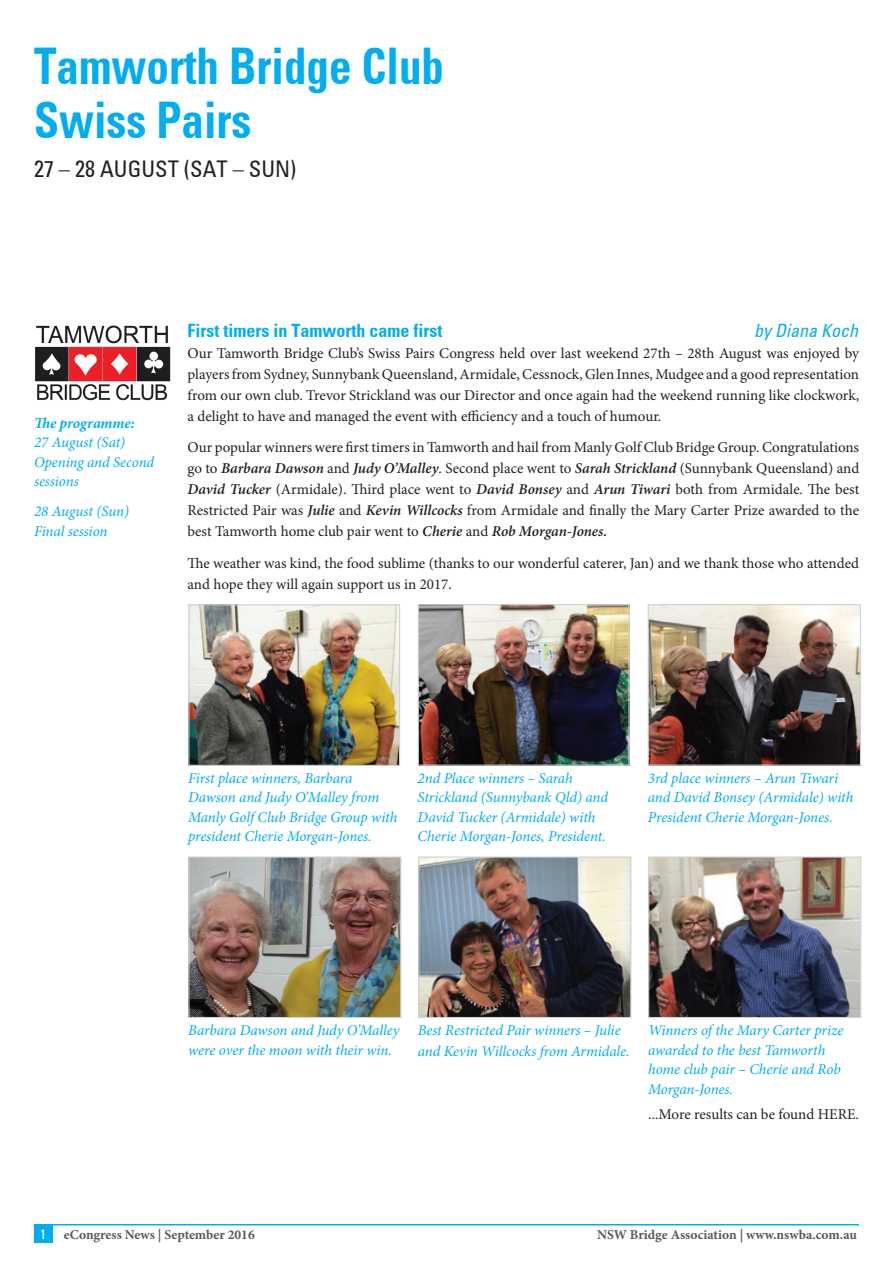
<style>
.page{position:relative;width:893px;height:1263px;background:#fff}
.page>*{position:absolute;margin:0;border:0;box-sizing:border-box;transform-origin:0 0}
.t1{font:700 condensed 49.5px/54px "Nova Condensed S Si";color:#00aeef;scale:.91 1}
.t2{font:22.5px "Nova Condensed S Si Condensed";color:#231f20}
.t3{font:700 condensed 18px "Nova Condensed S Si";color:#00aeef}
.t4{font:italic condensed 18px "Nova Condensed S Si";color:#00aeef}
.t5{font:15px/21px "Minion Pro";letter-spacing:-.005em;color:#231f20;text-align:justify}
.t6{font:italic 15px/19.5px "Minion Pro";letter-spacing:-.005em;color:#00aeef}
.t7{font:italic 700 15px "Minion Pro";letter-spacing:-.005em;color:#00aeef}
.t8{font:700 13.5px "Minion Pro";color:#57585a}
.t9{font:13.5px "Nova Condensed S Si Condensed";color:#fff}
.s1{font-weight:600;font-style:italic}
</style>
<div class="page">
<hr style="left:34px;top:1224px;width:825px;height:1px;background:#00aeef">
<div style="left:34px;top:1224px;width:18px;height:18px;background:#00aeef"></div>
<img style="left:190px;top:606px;width:208px;height:158px">
<div style="left:188px;top:604px;width:212px;height:162px;border:1px solid #d1d2d4"></div>
<img style="left:190px;top:858px;width:209px;height:158px">
<div style="left:188px;top:856px;width:213px;height:162px;border:1px solid #d1d2d4"></div>
<img style="left:420px;top:858px;width:209px;height:158px">
<div style="left:418px;top:856px;width:213px;height:162px;border:1px solid #d1d2d4"></div>
<img style="left:650px;top:858px;width:209px;height:158px">
<div style="left:648px;top:856px;width:213px;height:162px;border:1px solid #d1d2d4"></div>
<img style="left:650px;top:606px;width:209px;height:158px">
<div style="left:648px;top:604px;width:213px;height:162px;border:1px solid #d1d2d4"></div>
<img style="left:420px;top:606px;width:208px;height:158px">
<div style="left:418px;top:604px;width:212px;height:162px;border:1px solid #d1d2d4"></div>
<img style="left:35px;top:325px;width:135px;height:75px">
<h1 class="t1" style="left:34px;top:39px;width:452px">Tamworth Bridge Club<br>Swiss Pairs</h1>
<h2 class="t2" style="left:34px;top:154px;width:264px">27 – 28 AUGUST (SAT – SUN)</h2>
<p class="t7" style="left:34px;top:412px;width:102px">The programme:</p>
<p class="t6" style="left:34px;top:433px;width:122px">27 August (Sat)<br>Opening and Second sessions</p>
<p class="t6" style="left:34px;top:502px;width:97px">28 August (Sun)<br>Final session</p>
<p class="t3" style="left:187px;top:319px;width:256px">First timers in Tamworth came first</p>
<p class="t4" style="left:754px;top:319px;width:105px">by Diana Koch</p>
<p class="t5" style="left:187px;top:342px;width:673px">Our Tamworth Bridge Club’s Swiss Pairs Congress held over last weekend 27th – 28th August was enjoyed by players from Sydney, Sunnybank Queensland, Armidale, Cessnock, Glen Innes, Mudgee and a good representation from our own club. Trevor Strickland was our Director and once again had the weekend running like clockwork, a delight to have and managed the event with efficiency and a touch of humour.</p>
<p class="t5" style="left:187px;top:437px;width:673px">Our popular winners were first timers in Tamworth and hail from Manly Golf Club Bridge Group. Congratulations go to <span class="s1">Barbara Dawson</span> and <span class="s1">Judy O’Malley</span>. Second place went to <span class="s1">Sarah Strickland</span> (Sunnybank Queensland) and <span class="s1">David Tucker</span> (Armidale). Third place went to <span class="s1">David Bonsey</span> and <span class="s1">Arun Tiwari</span> both from Armidale. The best Restricted Pair was <span class="s1">Julie</span> and <span class="s1">Kevin Willcocks</span> from Armidale and finally the Mary Carter Prize awarded to the best Tamworth home club pair went to <span class="s1">Cherie</span> and <span class="s1">Rob Morgan-Jones.</span></p>
<p class="t5" style="left:187px;top:553px;width:673px">The weather was kind, the food sublime (thanks to our wonderful caterer, Jan) and we thank those who attended and hope they will again support us in 2017.</p>
<p class="t6" style="left:188px;top:768px;width:211px">First place winners, Barbara<br>Dawson and Judy O’Malley from<br>Manly Golf Club Bridge Group with president Cherie Morgan-Jones.</p>
<p class="t6" style="left:648px;top:768px;width:207px">3rd place winners – Arun Tiwari and David Bonsey (Armidale) with<br>President Cherie Morgan-Jones.</p>
<p class="t6" style="left:418px;top:768px;width:192px">2nd Place winners – Sarah<br>Strickland (Sunnybank Qld) and<br>David Tucker (Armidale) with<br>Cherie Morgan-Jones, President.</p>
<p class="t6" style="left:418px;top:1020px;width:214px;line-height:21px">Best Restricted Pair winners – Julie and Kevin Willcocks from Armidale.</p>
<p class="t6" style="left:188px;top:1020px;width:213px">Barbara Dawson and Judy O’Malley were over the moon with their win.</p>
<p class="t6" style="left:648px;top:1020px;width:197px">Winners of the Mary Carter prize awarded to the best Tamworth home club pair – Cherie and Rob<br>Morgan-Jones.</p>
<p class="t5" style="left:648px;top:1104px;width:212px">...More results can be found HERE.</p>
<p class="t9" style="left:40px;top:1225px;width:7px">1</p>
<p class="t8" style="left:64px;top:1225px;width:193px">eCongress News | September 2016</p>
<p class="t8" style="left:597px;top:1225px;width:261px">NSW Bridge Association | www.nswba.com.au</p>
</div>
